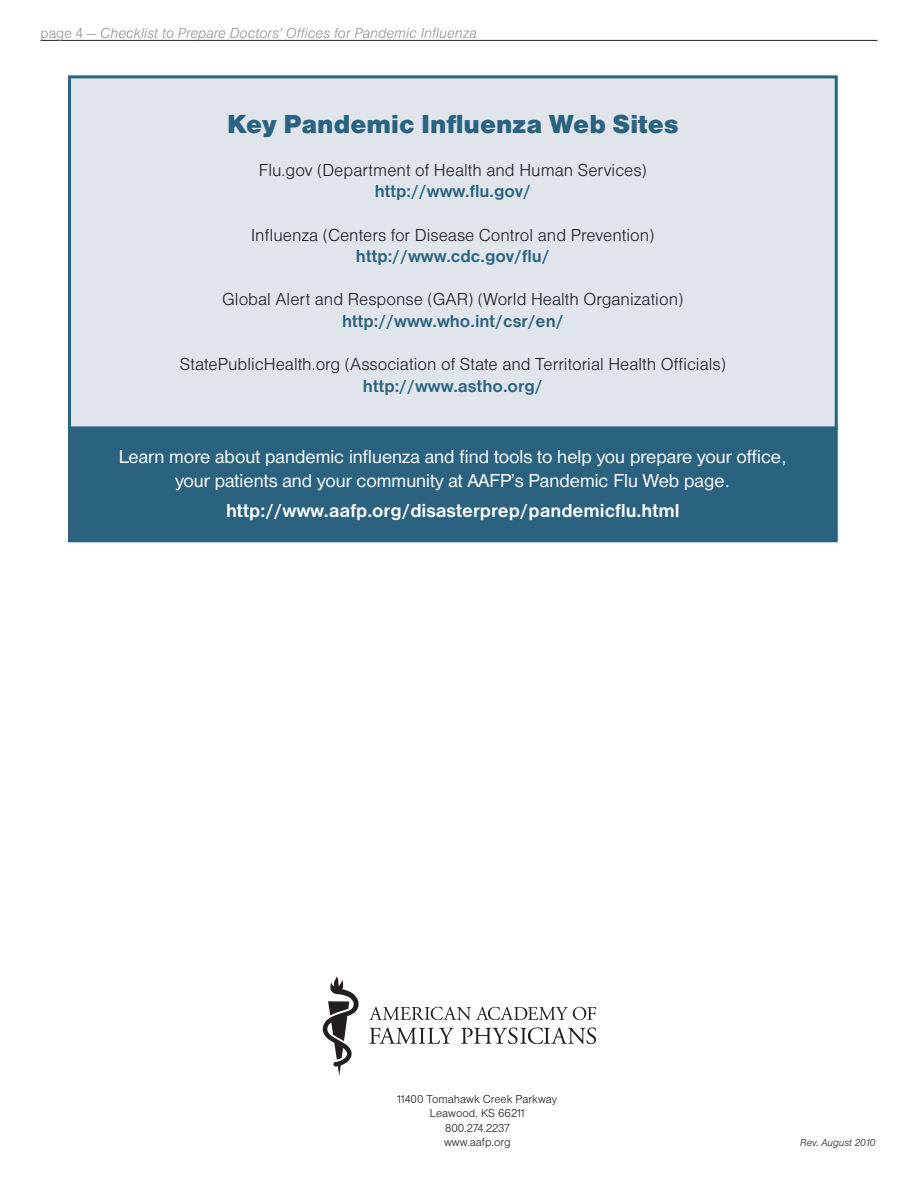
<style>
.page{position:relative;width:918px;height:1188px;background:#fff}
.page>*{position:absolute;margin:0;border:0;box-sizing:border-box;transform-origin:0 0}
.t1{font:27px "Nimbus San D Blac";color:#2b627f}
.t2{font:19.5px/23.4px "Nimbus San D";color:#fff;text-align:center}
.t3{font:700 19.5px "Nimbus San D";color:#fff}
.Heading_2{font:18px "Nimbus San D Ligh";color:#231f20}
.t4{font:700 18px "Nimbus San D";color:#2b627f}
.t5{font:15px "Nimbus San D Ligh Ital";color:#939598}
.t6{font:12px "Nimbus San D Ligh";color:#231f20}
.t7{font:10.5px "Nimbus San D Ligh Ital";color:#231f20}
.s1{font-family:"Nimbus San D Ligh"}
</style>
<div class="page">
<div style="left:70px;top:428px;width:766px;height:113px;background:#2b627f"></div>
<div style="left:68px;top:426px;width:770px;height:116px;border:3px solid #2b627f"></div>
<hr style="left:40px;top:40px;width:838px;height:1px;background:#231f20">
<div style="left:69px;top:77px;width:767px;height:351px;background:#dfe5eb"></div>
<div style="left:68px;top:75px;width:770px;height:354px;border:3px solid #2b627f"></div>
<svg style="left:323px;top:976px;width:36px;height:100px"></svg>
<svg style="left:369px;top:1007px;width:227px;height:13px"></svg>
<svg style="left:369px;top:1027px;width:85px;height:17px"></svg>
<svg style="left:461px;top:1027px;width:135px;height:17px"></svg>
<p class="t5" style="left:40px;top:24px;width:438px"><span class="s1">page 4 —</span> Checklist to Prepare Doctors’ Offices for Pandemic Influenza</p>
<p class="t1" style="left:227px;top:108px;width:453px">Key Pandemic Influenza Web Sites</p>
<p class="Heading_2" style="left:259px;top:160px;width:390px">Flu.gov (Department of Health and Human Services)</p>
<p class="t4" style="left:375px;top:181px;width:158px">http://www.flu.gov/</p>
<p class="Heading_2" style="left:251px;top:225px;width:405px">Influenza (Centers for Disease Control and Prevention)</p>
<p class="t4" style="left:356px;top:246px;width:195px">http://www.cdc.gov/flu/</p>
<p class="Heading_2" style="left:222px;top:290px;width:463px">Global Alert and Response (GAR) (World Health Organization)</p>
<p class="t4" style="left:342px;top:311px;width:223px">http://www.who.int/csr/en/</p>
<p class="Heading_2" style="left:180px;top:354px;width:548px">StatePublicHealth.org (Association of State and Territorial Health Officials)</p>
<p class="t4" style="left:363px;top:376px;width:181px">http://www.astho.org/</p>
<p class="t2" style="left:119px;top:445px;width:670px">Learn more about pandemic influenza and find tools to help you prepare your office, your patients and your community at AAFP’s Pandemic Flu Web page.</p>
<p class="t3" style="left:226px;top:499px;width:455px">http://www.aafp.org/disasterprep/pandemicflu.html</p>
<p class="t6" style="left:398px;top:1092px;width:161px">11400 Tomahawk Creek Parkway</p>
<p class="t6" style="left:430px;top:1107px;width:96px">Leawood, KS 66211</p>
<p class="t6" style="left:445px;top:1121px;width:66px">800.274.2237</p>
<p class="t6" style="left:444px;top:1136px;width:68px">www.aafp.org</p>
<p class="t7" style="left:800px;top:1136px;width:77px">Rev. August 2010</p>
</div>
